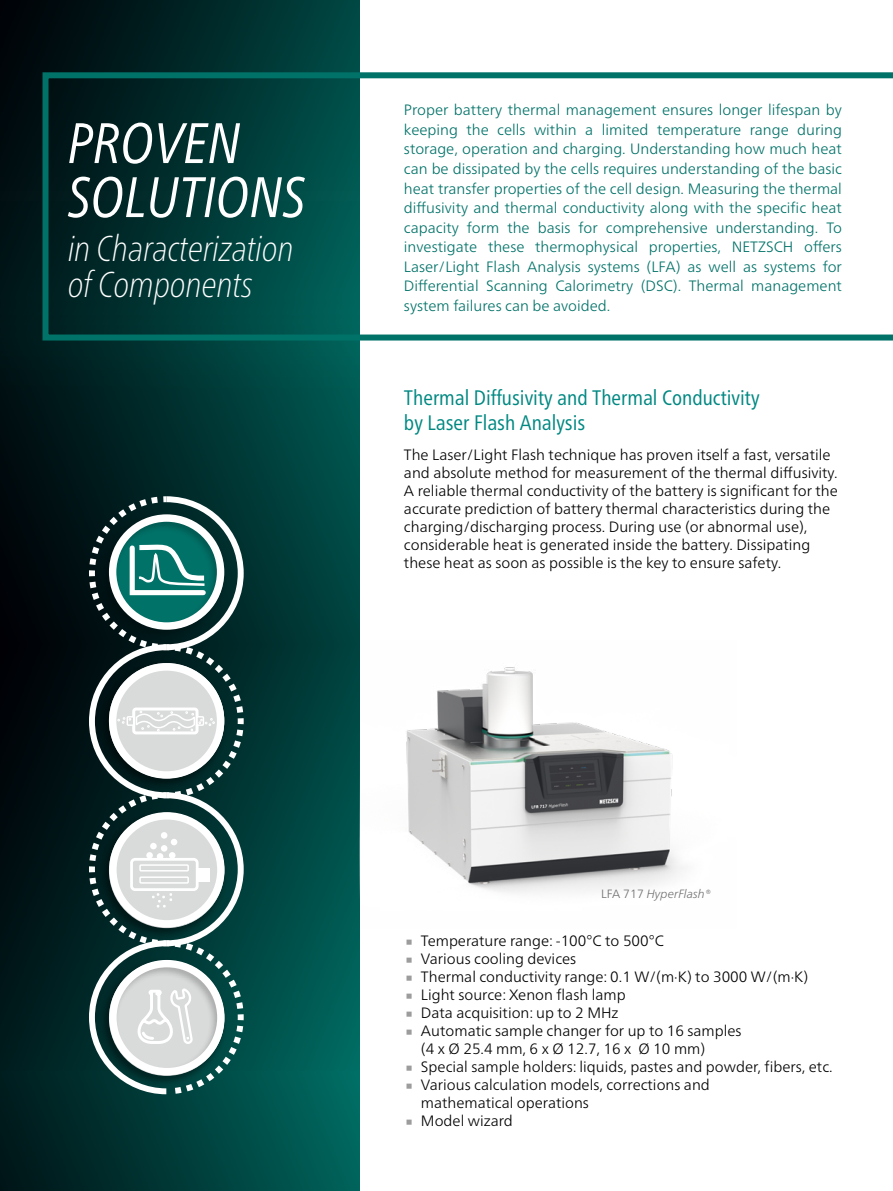
<style>
.page{position:relative;width:893px;height:1191px;background:#fff}
.page>*{position:absolute;margin:0;border:0;box-sizing:border-box;transform-origin:0 0}
.Headline_Titel_n{font:italic condensed 57px "Frutiger Neue LTW1 G";color:#fff}
.t1{font:45px "Frutiger Neue LTW1 G";color:#9c9c9d}
.Headline_Titel_n-2{font:italic 100 condensed 36px "Frutiger Neue LTW1 G";color:#fff}
.Subhead_2_schwarz_n{font:condensed 21px "Frutiger Neue LTW1 G";color:#008882}
.Fließtext_en_n{font:300 15px/18px "Frutiger Neue LTW1 G";color:#000}
.Fließtext_en_n-2{font:300 15px/19.5px "Frutiger Neue LTW1 G";color:#007268;text-align:justify}
.Bildunterschrift_n{font:italic 300 12px "Frutiger Neue LTW1 G";color:#6e6e6e}
.s1{font-style:normal}
</style>
<div class="page">
<img style="left:0;top:394px;width:359px;height:676px">
<img style="left:0;top:1070px;width:359px;height:121px">
<img style="left:0;top:0;width:359px;height:394px">
<svg style="left:43px;top:72px;width:850px;height:268px"></svg>
<img style="left:359px;top:640px;width:325px;height:288px">
<svg style="left:89px;top:496px;width:155px;height:598px"></svg>
<p class="Headline_Titel_n" style="left:68px;top:102px;width:174px">PROVEN</p>
<p class="Headline_Titel_n" style="left:68px;top:156px;width:239px">SOLUTIONS</p>
<p class="Headline_Titel_n-2" style="left:68px;top:222px;width:227px">in Characterization</p>
<p class="Headline_Titel_n-2" style="left:68px;top:258px;width:186px">of Components</p>
<p class="Fließtext_en_n-2" style="left:404px;top:100px;width:439px">Proper battery thermal management ensures longer lifespan by keeping the cells within a limited temperature range during storage, operation and charging. Understanding how much heat can be dissipated by the cells requires understanding of the basic heat transfer properties of the cell design. Measuring the thermal diffusivity and thermal conductivity along with the specific heat capacity form the basis for comprehensive understanding. To investigate these thermophysical properties, NETZSCH offers Laser/Light Flash Analysis systems (LFA) as well as systems for Differential Scanning Calorimetry (DSC). Thermal management system failures can be avoided.</p>
<p class="Subhead_2_schwarz_n" style="left:404px;top:382px;width:357px">Thermal Diffusivity and Thermal Conductivity</p>
<p class="Subhead_2_schwarz_n" style="left:404px;top:407px;width:183px">by Laser Flash Analysis</p>
<p class="Fließtext_en_n" style="left:404px;top:445px;width:435px">The Laser/Light Flash technique has proven itself a fast, versatile and absolute method for measurement of the thermal diffusivity.<br>A reliable thermal conductivity of the battery is significant for the accurate prediction of battery thermal characteristics during the charging/discharging process. During use (or abnormal use), considerable heat is generated inside the battery. Dissipating these heat as soon as possible is the key to ensure safety.</p>
<p class="Bildunterschrift_n" style="left:601px;top:886px;width:111px"><span class="s1">LFA 717</span> HyperFlash®</p>
<p class="t1" style="left:404px;top:911px;width:12px">∙</p>
<p class="Fließtext_en_n" style="left:421px;top:931px;width:245px">Temperature range: -100°C to 500°C</p>
<p class="t1" style="left:404px;top:929px;width:12px">∙</p>
<p class="Fließtext_en_n" style="left:421px;top:949px;width:157px">Various cooling devices</p>
<p class="t1" style="left:404px;top:947px;width:12px">∙</p>
<p class="Fließtext_en_n" style="left:421px;top:967px;width:389px">Thermal conductivity range: 0.1 W/(m·K) to 3000 W/(m·K)</p>
<p class="t1" style="left:404px;top:965px;width:12px">∙</p>
<p class="Fließtext_en_n" style="left:421px;top:985px;width:206px">Light source: Xenon flash lamp</p>
<p class="t1" style="left:404px;top:983px;width:12px">∙</p>
<p class="Fließtext_en_n" style="left:421px;top:1003px;width:199px">Data acquisition: up to 2 MHz</p>
<p class="t1" style="left:404px;top:1001px;width:12px">∙</p>
<p class="Fließtext_en_n" style="left:421px;top:1021px;width:322px">Automatic sample changer for up to 16 samples (4 x Ø 25.4 mm, 6 x Ø 12.7, 16 x Ø 10 mm)</p>
<p class="t1" style="left:404px;top:1037px;width:12px">∙</p>
<p class="Fließtext_en_n" style="left:421px;top:1057px;width:413px">Special sample holders: liquids, pastes and powder, fibers, etc.</p>
<p class="t1" style="left:404px;top:1055px;width:12px">∙</p>
<p class="Fließtext_en_n" style="left:421px;top:1075px;width:290px">Various calculation models, corrections and mathematical operations</p>
<p class="t1" style="left:404px;top:1091px;width:12px">∙</p>
<p class="Fließtext_en_n" style="left:421px;top:1111px;width:93px">Model wizard</p>
</div>
